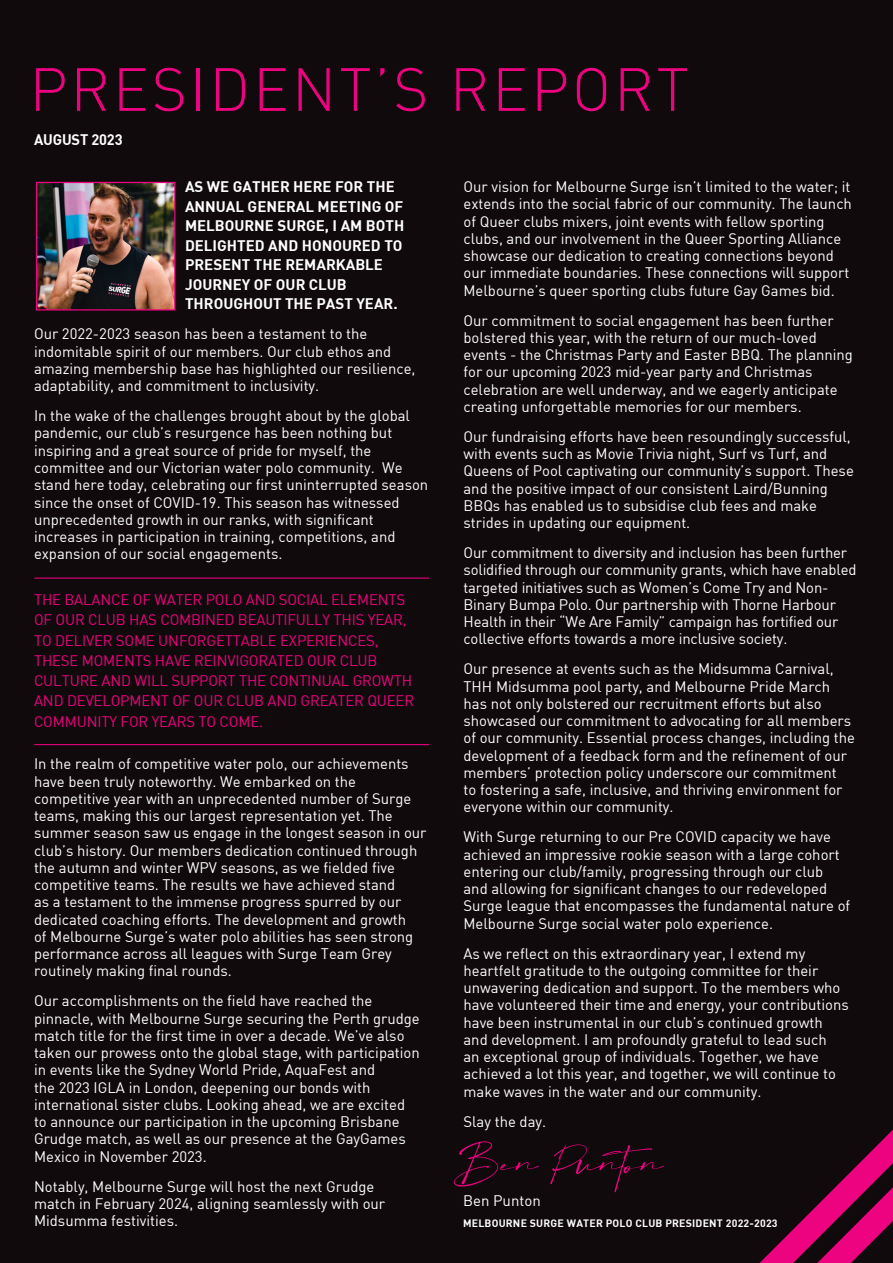
<style>
.page{position:relative;width:893px;height:1263px;background:#110a0c}
.page>*{position:absolute;margin:0;border:0;box-sizing:border-box;transform-origin:0 0}
.t1{font:300 60px "DIN Pro";letter-spacing:.05em;color:#ed0280}
.t2{font:15px/17.2px "DIN";color:#fff}
.t3{font:15px/20.2px "DIN";letter-spacing:-.01em;color:#ed0280}
.t4{font:15px/19.5px "DIN Bold";color:#fff}
.t5{font:10.5px "DIN Bold";letter-spacing:.02em;color:#fff}
</style>
<div class="page">
<hr style="left:34px;top:578px;width:395px;height:1px;background:#ed0280">
<hr style="left:34px;top:744px;width:395px;height:1px;background:#ed0280">
<svg style="left:759px;top:1129px;width:134px;height:134px"></svg>
<svg style="left:454px;top:1141px;width:210px;height:51px"></svg>
<img style="left:35px;top:181px;width:141px;height:130px">
<p class="t1" style="left:30px;top:52px;width:661px">PRESIDENT’S REPORT</p>
<p class="t4" style="left:34px;top:129px;width:90px">AUGUST 2023</p>
<p class="t4" style="left:185px;top:177px;width:221px">AS WE GATHER HERE FOR THE<br>ANNUAL GENERAL MEETING OF<br>MELBOURNE SURGE, I AM BOTH<br>DELIGHTED AND HONOURED TO<br>PRESENT THE REMARKABLE<br>JOURNEY OF OUR CLUB<br>THROUGHOUT THE PAST YEAR.</p>
<p class="t2" style="left:34px;top:325px;width:383px">Our 2022-2023 season has been a testament to the indomitable spirit of our members. Our club ethos and amazing membership base has highlighted our resilience, adaptability, and commitment to inclusivity.</p>
<p class="t2" style="left:34px;top:407px;width:396px">In the wake of the challenges brought about by the global pandemic, our club’s resurgence has been nothing but inspiring and a great source of pride for myself, the committee and our Victorian water polo community. We stand here today, celebrating our first uninterrupted season since the onset of COVID-19. This season has witnessed unprecedented growth in our ranks, with significant increases in participation in training, competitions, and expansion of our social engagements.</p>
<p class="t3" style="left:34px;top:589px;width:382px">THE BALANCE OF WATER POLO AND SOCIAL ELEMENTS OF OUR CLUB HAS COMBINED BEAUTIFULLY THIS YEAR, TO DELIVER SOME UNFORGETTABLE EXPERIENCES, THESE MOMENTS HAVE REINVIGORATED OUR CLUB CULTURE AND WILL SUPPORT THE CONTINUAL GROWTH AND DEVELOPMENT OF OUR CLUB AND GREATER QUEER COMMUNITY FOR YEARS TO COME.</p>
<p class="t2" style="left:34px;top:755px;width:394px">In the realm of competitive water polo, our achievements have been truly noteworthy. We embarked on the competitive year with an unprecedented number of Surge teams, making this our largest representation yet. The summer season saw us engage in the longest season in our club’s history. Our members dedication continued through the autumn and winter WPV seasons, as we fielded five competitive teams. The results we have achieved stand<br>as a testament to the immense progress spurred by our dedicated coaching efforts. The development and growth<br>of Melbourne Surge’s water polo abilities has seen strong performance across all leagues with Surge Team Grey routinely making final rounds.</p>
<p class="t2" style="left:34px;top:992px;width:387px">Our accomplishments on the field have reached the pinnacle, with Melbourne Surge securing the Perth grudge match title for the first time in over a decade. We’ve also taken our prowess onto the global stage, with participation in events like the Sydney World Pride, AquaFest and<br>the 2023 IGLA in London, deepening our bonds with international sister clubs. Looking ahead, we are excited to announce our participation in the upcoming Brisbane Grudge match, as well as our presence at the GayGames Mexico in November 2023.</p>
<p class="t2" style="left:34px;top:1177px;width:353px">Notably, Melbourne Surge will host the next Grudge match in February 2024, aligning seamlessly with our<br>Midsumma festivities.</p>
<p class="t2" style="left:463px;top:178px;width:390px">Our vision for Melbourne Surge isn’t limited to the water; it extends into the social fabric of our community. The launch of Queer clubs mixers, joint events with fellow sporting clubs, and our involvement in the Queer Sporting Alliance showcase our dedication to creating connections beyond our immediate boundaries. These connections will support Melbourne’s queer sporting clubs future Gay Games bid.</p>
<p class="t2" style="left:463px;top:311px;width:391px">Our commitment to social engagement has been further bolstered this year, with the return of our much-loved events - the Christmas Party and Easter BBQ. The planning for our upcoming 2023 mid-year party and Christmas celebration are well underway, and we eagerly anticipate creating unforgettable memories for our members.</p>
<p class="t2" style="left:463px;top:427px;width:392px">Our fundraising efforts have been resoundingly successful, with events such as Movie Trivia night, Surf vs Turf, and Queens of Pool captivating our community’s support. These and the positive impact of our consistent Laird/Bunning BBQs has enabled us to subsidise club fees and make strides in updating our equipment.</p>
<p class="t2" style="left:463px;top:544px;width:395px">Our commitment to diversity and inclusion has been further solidified through our community grants, which have enabled targeted initiatives such as Women’s Come Try and Non-Binary Bumpa Polo. Our partnership with Thorne Harbour Health in their “We Are Family” campaign has fortified our collective efforts towards a more inclusive society.</p>
<p class="t2" style="left:463px;top:660px;width:393px">Our presence at events such as the Midsumma Carnival, THH Midsumma pool party, and Melbourne Pride March has not only bolstered our recruitment efforts but also showcased our commitment to advocating for all members of our community. Essential process changes, including the development of a feedback form and the refinement of our members’ protection policy underscore our commitment<br>to fostering a safe, inclusive, and thriving environment for everyone within our community.</p>
<p class="t2" style="left:463px;top:828px;width:388px">With Surge returning to our Pre COVID capacity we have achieved an impressive rookie season with a large cohort entering our club/family, progressing through our club and allowing for significant changes to our redeveloped Surge league that encompasses the fundamental nature of Melbourne Surge social water polo experience.</p>
<p class="t2" style="left:463px;top:944px;width:387px">As we reflect on this extraordinary year, I extend my heartfelt gratitude to the outgoing committee for their unwavering dedication and support. To the members who have volunteered their time and energy, your contributions have been instrumental in our club’s continued growth and development. I am profoundly grateful to lead such<br>an exceptional group of individuals. Together, we have achieved a lot this year, and together, we will continue to make waves in the water and our community.</p>
<p class="t2" style="left:463px;top:1112px;width:84px">Slay the day.</p>
<p class="t2" style="left:463px;top:1191px;width:79px">Ben Punton</p>
<p class="t5" style="left:463px;top:1216px;width:316px">MELBOURNE SURGE WATER POLO CLUB PRESIDENT 2022-2023</p>
</div>
